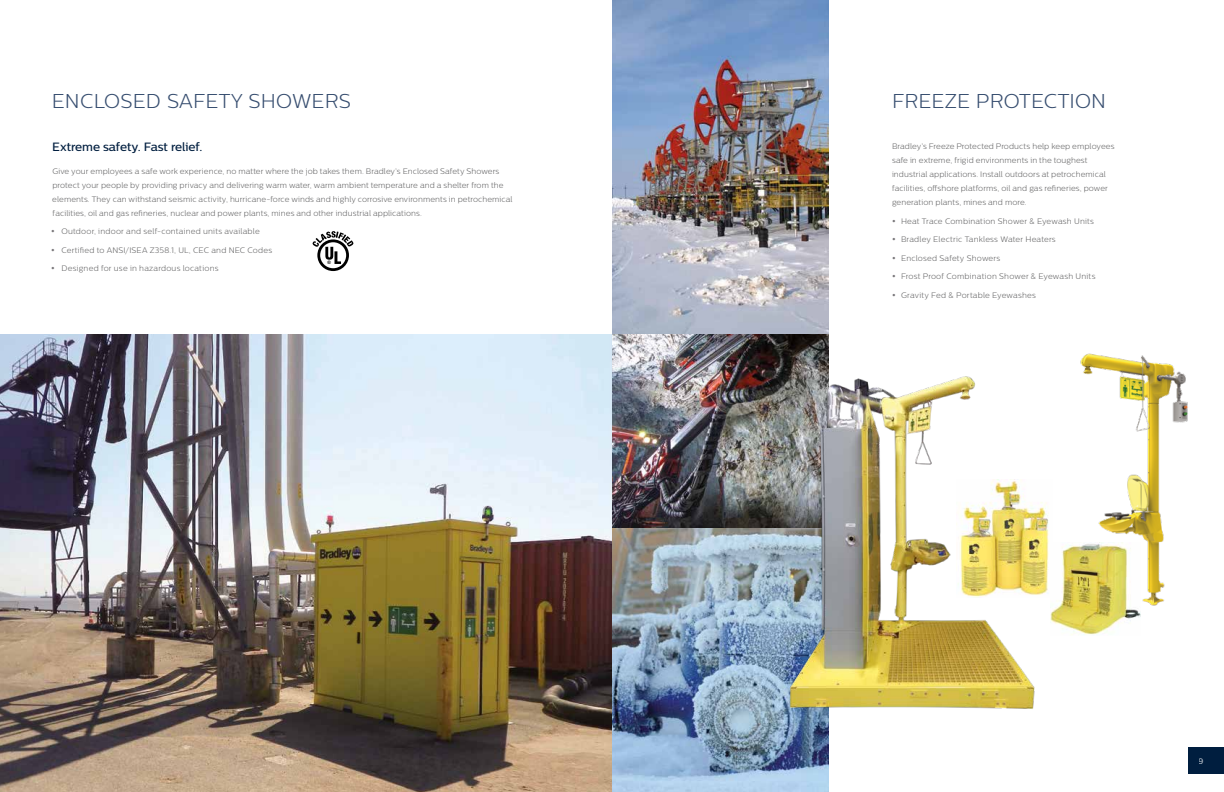
<style>
.page{position:relative;width:1224px;height:792px;background:#fff}
.page>*{position:absolute;margin:0;border:0;box-sizing:border-box;transform-origin:0 0}
.t1{font:300 20px "Centrale Sans";letter-spacing:.01em;color:#364d6f}
.t2{font:500 12px "Centrale Sans";letter-spacing:-.005em;color:#001e3f}
.t3{font:300 8px/14px "Centrale Sans";letter-spacing:.01em;color:#5e5e5f}
.t4{font:500 8px "Centrale Sans";color:#fff}
.t5{font:700 4.7px "Arial";color:#000}
</style>
<div class="page">
<div style="left:1188px;top:747px;width:36px;height:27px;background:#001e3f"></div>
<img style="left:0;top:334px;width:612px;height:458px">
<img style="left:612px;top:334px;width:216px;height:458px">
<img style="left:612px;top:0;width:216px;height:334px">
<img style="left:775px;top:375px;width:260px;height:338px">
<img style="left:1080px;top:353px;width:108px;height:252px">
<img style="left:1050px;top:543px;width:90px;height:92px">
<img style="left:957px;top:480px;width:96px;height:118px">
<svg style="left:313px;top:231px;width:40px;height:40px"></svg>
<h1 class="t1" style="left:52px;top:90px;width:301px">ENCLOSED SAFETY SHOWERS</h1>
<h2 class="t2" style="left:52px;top:139px;width:152px">Extreme safety. Fast relief.</h2>
<p class="t3" style="left:52px;top:164px;width:462px">Give your employees a safe work experience, no matter where the job takes them. Bradley’s Enclosed Safety Showers protect your people by providing privacy and delivering warm water, warm ambient temperature and a shelter from the elements. They can withstand seismic activity, hurricane-force winds and highly corrosive environments in petrochemical facilities, oil and gas refineries, nuclear and power plants, mines and other industrial applications.</p>
<p class="t3" style="left:61px;top:224px;width:200px">Outdoor, indoor and self-contained units available</p>
<p class="t3" style="left:61px;top:243px;width:212px">Certified to ANSI/ISEA Z358.1, UL, CEC and NEC Codes</p>
<p class="t3" style="left:62px;top:261px;width:159px">Designed for use in hazardous locations</p>
<p class="t5" style="left:328px;top:259px;width:5px">®</p>
<h1 class="t1" style="left:892px;top:90px;width:216px">FREEZE PROTECTION</h1>
<p class="t3" style="left:892px;top:139px;width:224px">Bradley’s Freeze Protected Products help keep employees safe in extreme, frigid environments in the toughest industrial applications. Install outdoors at petrochemical facilities, offshore platforms, oil and gas refineries, power generation plants, mines and more.</p>
<p class="t3" style="left:901px;top:214px;width:194px">Heat Trace Combination Shower &amp; Eyewash Units</p>
<p class="t3" style="left:901px;top:232px;width:156px">Bradley Electric Tankless Water Heaters</p>
<p class="t3" style="left:901px;top:251px;width:101px">Enclosed Safety Showers</p>
<p class="t3" style="left:901px;top:269px;width:196px">Frost Proof Combination Shower &amp; Eyewash Units</p>
<p class="t3" style="left:901px;top:288px;width:137px">Gravity Fed &amp; Portable Eyewashes</p>
<p class="t4" style="left:1199px;top:756px;width:7px">9</p>
</div>
